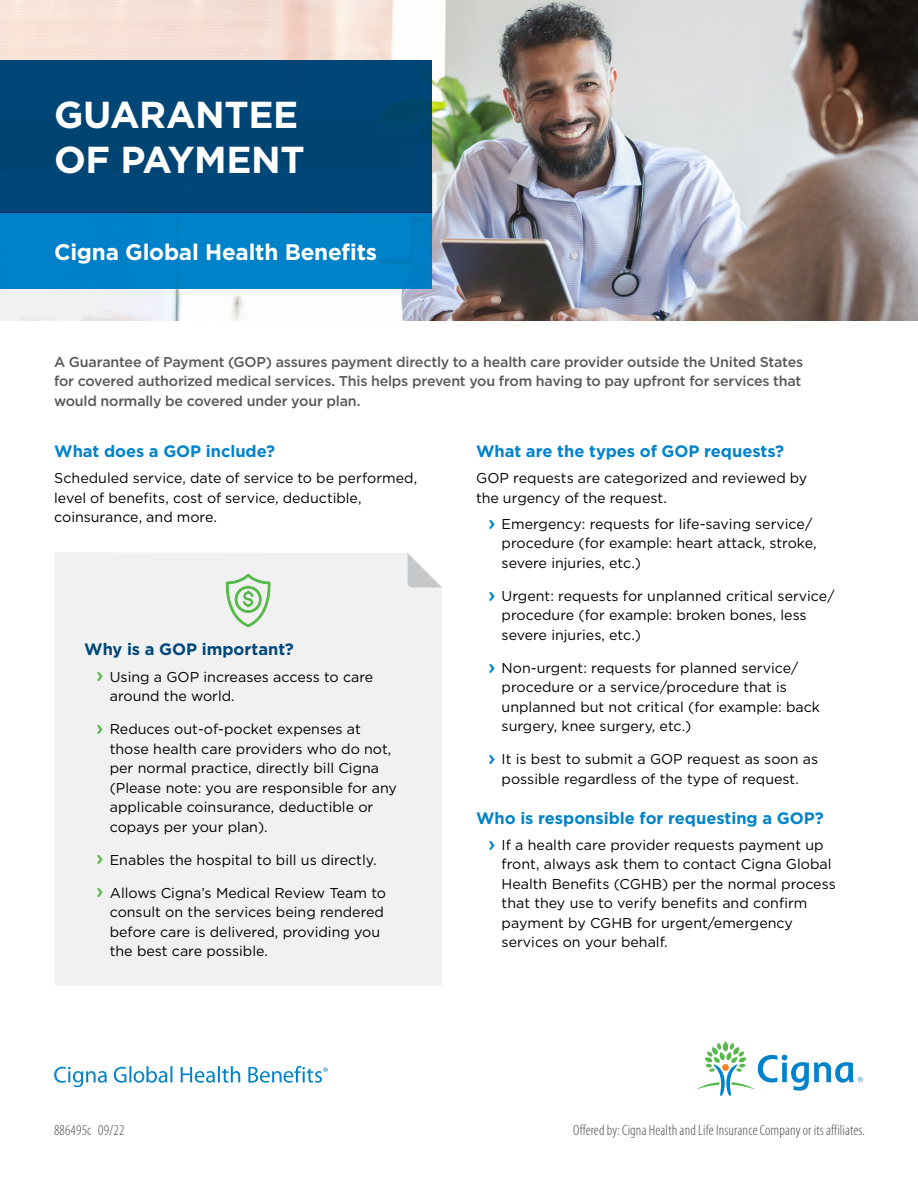
<style>
.page{position:relative;width:918px;height:1188px;background:#fff}
.page>*{position:absolute;margin:0;border:0;box-sizing:border-box;transform-origin:0 0}
.t1{font:700 37.5px/45px "Gotham";letter-spacing:-.01em;color:#fff}
.t2{font:700 22.5px "Gotham";letter-spacing:-.01em;color:#fff}
.t3{font:700 16.5px "Gotham";color:#0083ca}
.t4{font:700 16.5px "Gotham";color:#00487a}
.t5{font:300 condensed 15px "Myriad Pro";letter-spacing:.01em;color:#4d4d4f}
.t6{font:14.25px/19.5px "Gotham";color:#000}
.t7{font:500 14.25px/19.5px "Gotham";letter-spacing:-.015em;color:#58595b}
.s1{font-weight:500;font-size:21px;color:#54b948}
.s2{font-weight:500;font-size:21px;color:#0083ca}
</style>
<div class="page">
<img style="left:0;top:0;width:918px;height:321px">
<div style="left:0;top:60px;width:432px;height:152px;background:#00487a"></div>
<div style="left:0;top:212px;width:432px;height:77px;background:#0083ca"></div>
<div style="left:54px;top:552px;width:388px;height:434px;background:#f1f1f2"></div>
<svg style="left:223px;top:552px;width:49px;height:76px"></svg>
<svg style="left:408px;top:553px;width:34px;height:34px"></svg>
<svg style="left:696px;top:1042px;width:167px;height:54px"></svg>
<svg style="left:54px;top:1066px;width:274px;height:21px"></svg>
<h1 class="t1" style="left:54px;top:92px;width:252px">GUARANTEE<br>OF PAYMENT</h1>
<h2 class="t2" style="left:54px;top:237px;width:325px">Cigna Global Health Benefits</h2>
<p class="t7" style="left:54px;top:352px;width:751px">A Guarantee of Payment (GOP) assures payment directly to a health care provider outside the United States for covered authorized medical services. This helps prevent you from having to pay upfront for services that would normally be covered under your plan.</p>
<p class="t3" style="left:54px;top:440px;width:222px">What does a GOP include?</p>
<p class="t6" style="left:54px;top:468px;width:365px">Scheduled service, date of service to be performed, level of benefits, cost of service, deductible, coinsurance, and more.</p>
<p class="t4" style="left:84px;top:639px;width:211px">Why is a GOP important?</p>
<p class="t6" style="left:110px;top:666px;width:265px;text-indent:-14px"><span class="s1">›</span> Using a GOP increases access to care around the world.</p>
<p class="t6" style="left:110px;top:719px;width:289px;text-indent:-14px"><span class="s1">›</span> Reduces out-of-pocket expenses at those health care providers who do not, per normal practice, directly bill Cigna (Please note: you are responsible for any applicable coinsurance, deductible or copays per your plan).</p>
<p class="t6" style="left:96px;top:849px;width:282px"><span class="s1">›</span> Enables the hospital to bill us directly.</p>
<p class="t6" style="left:110px;top:882px;width:278px;text-indent:-14px"><span class="s1">›</span> Allows Cigna’s Medical Review Team to consult on the services being rendered before care is delivered, providing you the best care possible.</p>
<p class="t3" style="left:476px;top:440px;width:309px">What are the types of GOP requests?</p>
<p class="t6" style="left:476px;top:468px;width:333px">GOP requests are categorized and reviewed by the urgency of the request.</p>
<p class="t6" style="left:502px;top:514px;width:316px;text-indent:-14px"><span class="s2">›</span> Emergency: requests for life-saving service/ procedure (for example: heart attack, stroke, severe injuries, etc.)</p>
<p class="t6" style="left:502px;top:586px;width:334px;text-indent:-14px"><span class="s2">›</span> Urgent: requests for unplanned critical service/ procedure (for example: broken bones, less severe injuries, etc.)</p>
<p class="t6" style="left:502px;top:658px;width:320px;text-indent:-14px"><span class="s2">›</span> Non-urgent: requests for planned service/ procedure or a service/procedure that is unplanned but not critical (for example: back surgery, knee surgery, etc.)</p>
<p class="t6" style="left:488px;top:749px;width:332px;text-align:center"><span class="s2">›</span> It is best to submit a GOP request as soon as possible regardless of the type of request.</p>
<p class="t3" style="left:476px;top:807px;width:349px">Who is responsible for requesting a GOP?</p>
<p class="t6" style="left:502px;top:835px;width:336px;text-indent:-14px"><span class="s2">›</span> If a health care provider requests payment up front, always ask them to contact Cigna Global Health Benefits (CGHB) per the normal process that they use to verify benefits and confirm payment by CGHB for urgent/emergency services on your behalf.</p>
<p class="t5" style="left:54px;top:1122px;width:72px">886495c 09/22</p>
<p class="t5" style="left:573px;top:1122px;width:293px">Offered by: Cigna Health and Life Insurance Company or its affiliates.</p>
</div>
